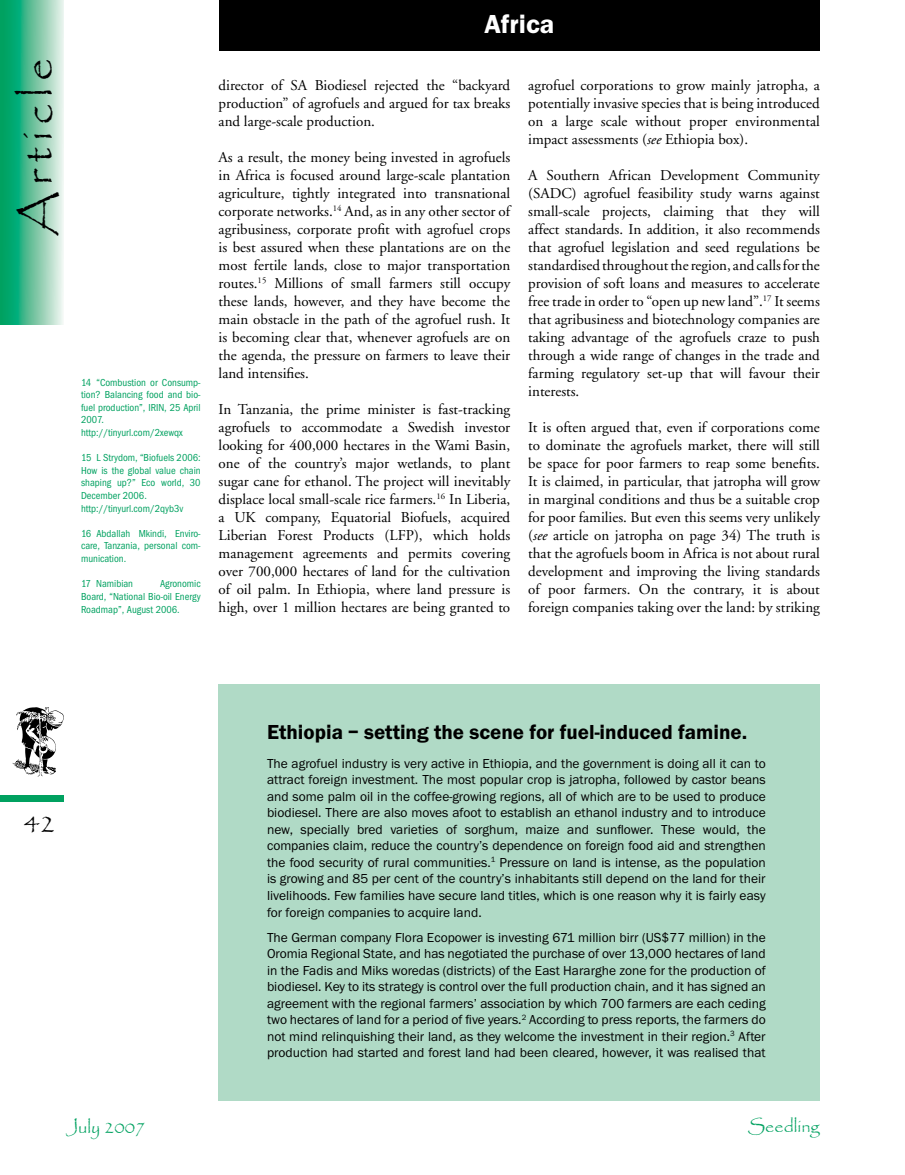
<style>
.page{position:relative;width:905px;height:1175px;background:#fff}
.page>*{position:absolute;margin:0;border:0;box-sizing:border-box;transform-origin:0 0}
.t1{font:45px "Papyrus";letter-spacing:.15em;color:#000}
.t2{font:600 27px "Franklin Got ITC";color:#fff}
.t3{font:27px "Papyrus";color:#000}
.t4{font:600 21px "Franklin Got ITC";color:#000}
.t5{font:18px "Papyrus";color:#00a160}
.t6{font:15px/18px "Adobe Garamond";color:#000;text-align:justify}
.t7{font:13.5px/16.5px "Franklin Got ITC";color:#000;text-align:justify}
.t8{font:10.5px/12.6px "Franklin Got Cd ITC";color:#00a160}
.s1{font-style:italic}
</style>
<div class="page">
<div style="left:0;top:795px;width:64px;height:6px;background:#00a160"></div>
<svg style="left:12px;top:707px;width:52px;height:69px"></svg>
<svg style="left:0;top:0;width:64px;height:324px"></svg>
<div style="left:219px;top:684px;width:600px;height:416px;background:#b0dac6"></div>
<div style="left:219px;top:0;width:600px;height:51px;background:#000"></div>
<h1 class="t1" style="left:10px;top:236px;width:179px;rotate:-90deg">Article</h1>
<h2 class="t2" style="left:484px;top:9px;width:72px">Africa</h2>
<p class="t8" style="left:81px;top:376px;width:121px">14 “Combustion or Consump&shy;tion? Balancing food and bio&shy;fuel production”, IRIN, 25 April<br>2007. http://tinyurl.com/2xewqx</p>
<p class="t8" style="left:81px;top:451px;width:121px">15 L Strydom, “Biofuels 2006:<br>How is the global value chain shaping up?” Eco world, 30<br>December 2006. http://tinyurl.com/2qyb3v</p>
<p class="t8" style="left:81px;top:527px;width:121px;text-align:justify">16 Abdallah Mkindi, Enviro&shy;care, Tanzania, personal com&shy;munication.</p>
<p class="t8" style="left:81px;top:577px;width:54px">17 Namibian</p>
<p class="t8" style="left:81px;top:577px;width:121px;text-align:justify;text-indent:79px">Agronomic Board, “National Bio-oil Energy Roadmap”, August 2006.</p>
<p class="t6" style="left:219px;top:77px;width:293px">director of SA Biodiesel rejected the “backyard production” of agrofuels and argued for tax breaks and large-scale production.</p>
<p class="t6" style="left:219px;top:149px;width:293px">As a result, the money being invested in agrofuels in Africa is focused around large-scale plantation agriculture, tightly integrated into transnational corporate networks.<sup>14</sup> And, as in any other sector of agribusiness, corporate profit with agrofuel crops is best assured when these plantations are on the most fertile lands, close to major transportation routes.<sup>15</sup> Millions of small farmers still occupy these lands, however, and they have become the main obstacle in the path of the agrofuel rush. It is becoming clear that, whenever agrofuels are on the agenda, the pressure on farmers to leave their land intensifies.</p>
<p class="t6" style="left:219px;top:401px;width:293px">In Tanzania, the prime minister is fast-tracking agrofuels to accommodate a Swedish investor looking for 400,000 hectares in the Wami Basin, one of the country’s major wetlands, to plant sugar cane for ethanol. The project will inevitably displace local small-scale rice farmers.<sup>16</sup> In Liberia, a UK company, Equatorial Biofuels, acquired Liberian Forest Products (LFP), which holds management agreements and permits covering over 700,000 hectares of land for the cultivation of oil palm. In Ethiopia, where land pressure is high, over 1 million hectares are being granted to</p>
<p class="t6" style="left:528px;top:77px;width:293px">agrofuel corporations to grow mainly jatropha, a potentially invasive species that is being introduced on a large scale without proper environmental impact assessments (<span class="s1">see</span> Ethiopia box).</p>
<p class="t6" style="left:528px;top:167px;width:293px">A Southern African Development Community (SADC) agrofuel feasibility study warns against small-scale projects, claiming that they will affect standards. In addition, it also recommends that agrofuel legislation and seed regulations be standardised throughout the region, and calls for the provision of soft loans and measures to accelerate free trade in order to “open up new land”.<sup>17</sup> It seems that agribusiness and biotechnology companies are taking advantage of the agrofuels craze to push through a wide range of changes in the trade and farming regulatory set-up that will favour their interests.</p>
<p class="t6" style="left:528px;top:419px;width:293px">It is often argued that, even if corporations come to dominate the agrofuels market, there will still be space for poor farmers to reap some benefits.<br>It is claimed, in particular, that jatropha will grow in marginal conditions and thus be a suitable crop for poor families. But even this seems very unlikely (<span class="s1">see</span> article on jatropha on page 34) The truth is that the agrofuels boom in Africa is not about rural development and improving the living standards of poor farmers. On the contrary, it is about foreign companies taking over the land: by striking</p>
<h2 class="t3" style="left:24px;top:807px;width:32px">42</h2>
<h3 class="t4" style="left:267px;top:719px;width:482px">Ethiopia – setting the scene for fuel-induced famine.</h3>
<p class="t7" style="left:267px;top:755px;width:500px">The agrofuel industry is very active in Ethiopia, and the government is doing all it can to attract foreign investment. The most popular crop is jatropha, followed by castor beans and some palm oil in the coffee-growing regions, all of which are to be used to produce biodiesel. There are also moves afoot to establish an ethanol industry and to introduce new, specially bred varieties of sorghum, maize and sunflower. These would, the companies claim, reduce the country’s dependence on foreign food aid and strengthen the food security of rural communities.<sup>1</sup> Pressure on land is intense, as the population is growing and 85 per cent of the country’s inhabitants still depend on the land for their livelihoods. Few families have secure land titles, which is one reason why it is fairly easy for foreign companies to acquire land.</p>
<p class="t7" style="left:267px;top:929px;width:500px">The German company Flora Ecopower is investing 671 million birr (US$77 million) in the Oromia Regional State, and has negotiated the purchase of over 13,000 hectares of land in the Fadis and Miks woredas (districts) of the East Hararghe zone for the production of biodiesel. Key to its strategy is control over the full production chain, and it has signed an agreement with the regional farmers’ association by which 700 farmers are each ceding two hectares of land for a period of five years.<sup>2</sup> According to press reports, the farmers do not mind relinquishing their land, as they welcome the investment in their region.<sup>3</sup> After production had started and forest land had been cleared, however, it was realised that</p>
<p class="t5" style="left:66px;top:1116px;width:81px">July 2007</p>
<p class="t5" style="left:748px;top:1115px;width:73px">Seedling</p>
</div>
